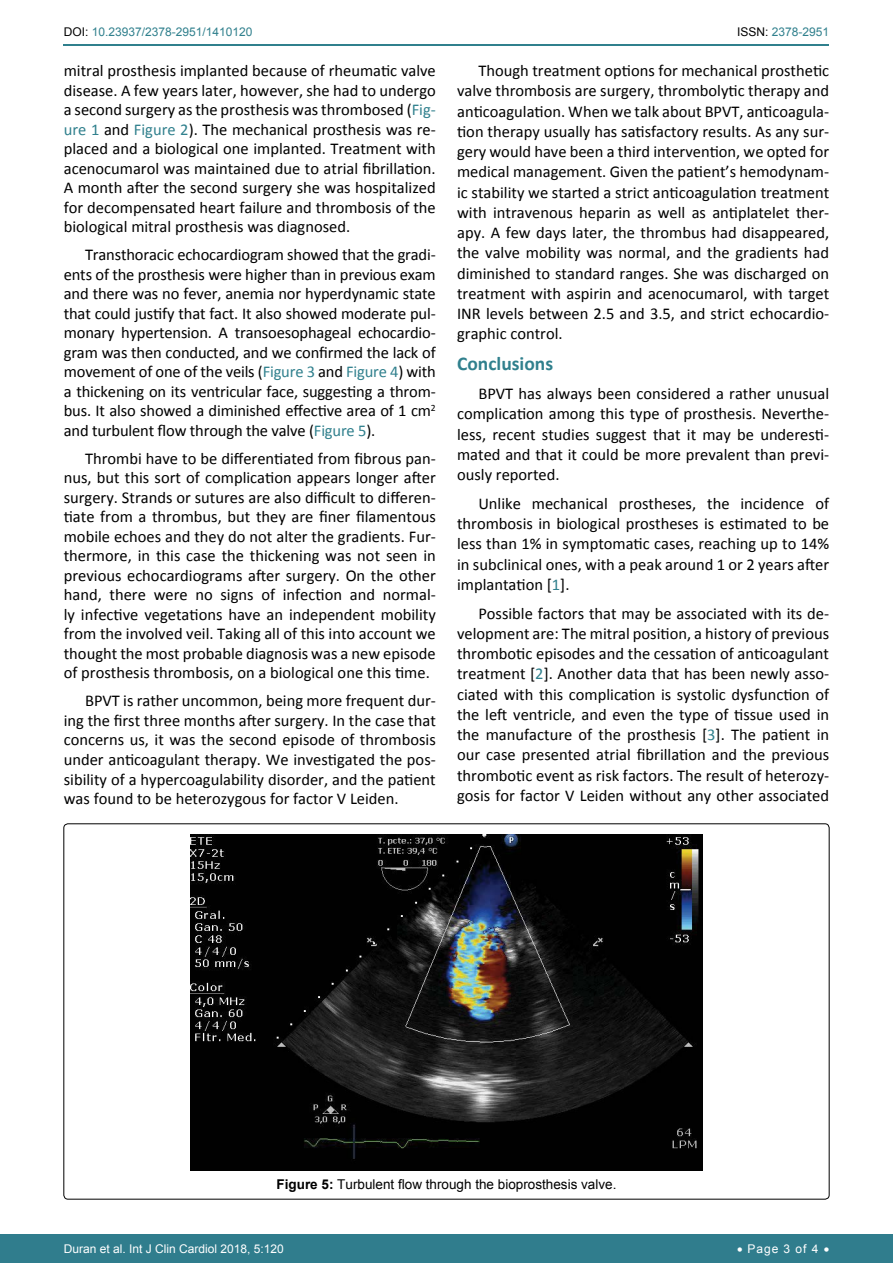
<style>
.page{position:relative;width:893px;height:1263px;background:#fff}
.page>*{position:absolute;margin:0;border:0;box-sizing:border-box;transform-origin:0 0}
.t1{font:700 19.5px "Calibri";color:#30808d}
.t2{font:16.5px/20.2px "Calibri";color:#000;text-align:justify}
.t3{font:13.5px "Arial";color:#000}
.t4{font:12px "Arial";color:#fff}
.t5{font:12px "Arial";color:#30808d}
.s1{color:#000}
.s2{color:#30808d}
.s3{font-weight:700}
</style>
<div class="page">
<hr style="left:64px;top:44px;width:765px;height:2px;background:#30808d">
<div style="left:0;top:1234px;width:893px;height:29px;background:#307d8d"></div>
<img style="left:190px;top:834px;width:513px;height:336px">
<p class="t5" style="left:64px;top:24px;width:190px"><span class="s1">DOI:</span> 10.23937/2378-2951/1410120</p>
<p class="t5" style="left:737px;top:24px;width:94px"><span class="s1">ISSN:</span> 2378-2951</p>
<p class="t2" style="left:64px;top:61px;width:374px;line-height:19.5px">mitral prosthesis implanted because of rheumatic valve disease. A few years later, however, she had to undergo a second surgery as the prosthesis was thrombosed (<span class="s2">Fig&shy;ure 1</span> and <span class="s2">Figure 2</span>). The mechanical prosthesis was re&shy;placed and a biological one implanted. Treatment with acenocumarol was maintained due to atrial fibrillation.<br>A month after the second surgery she was hospitalized for decompensated heart failure and thrombosis of the biological mitral prosthesis was diagnosed.</p>
<p class="t2" style="left:64px;top:245px;width:374px;line-height:19.5px;text-indent:21px">Transthoracic echocardiogram showed that the gradi&shy;ents of the prosthesis were higher than in previous exam and there was no fever, anemia nor hyperdynamic state that could justify that fact. It also showed moderate pul&shy;monary hypertension. A transoesophageal echocardio&shy;gram was then conducted, and we confirmed the lack of movement of one of the veils (<span class="s2">Figure 3</span> and <span class="s2">Figure 4</span>) with a thickening on its ventricular face, suggesting a throm&shy;bus. It also showed a diminished effective area of 1 cm<sup>2 </sup>and turbulent flow through the valve (<span class="s2">Figure 5</span>).</p>
<p class="t2" style="left:64px;top:448px;width:374px;line-height:19.5px;text-indent:21px">Thrombi have to be differentiated from fibrous pan&shy;nus, but this sort of complication appears longer after surgery. Strands or sutures are also difficult to differen&shy;tiate from a thrombus, but they are finer filamentous mobile echoes and they do not alter the gradients. Fur&shy;thermore, in this case the thickening was not seen in previous echocardiograms after surgery. On the other hand, there were no signs of infection and normal&shy;ly infective vegetations have an independent mobility from the involved veil. Taking all of this into account we thought the most probable diagnosis was a new episode of prosthesis thrombosis, on a biological one this time.</p>
<p class="t2" style="left:64px;top:691px;width:374px;line-height:19.6px;text-indent:21px">BPVT is rather uncommon, being more frequent dur&shy;ing the first three months after surgery. In the case that concerns us, it was the second episode of thrombosis under anticoagulant therapy. We investigated the pos&shy;sibility of a hypercoagulability disorder, and the patient was found to be heterozygous for factor V Leiden.</p>
<p class="t2" style="left:457px;top:61px;width:374px;text-indent:21px">Though treatment options for mechanical prosthetic valve thrombosis are surgery, thrombolytic therapy and anticoagulation. When we talk about BPVT, anticoagula&shy;tion therapy usually has satisfactory results. As any sur&shy;gery would have been a third intervention, we opted for medical management. Given the patient’s hemodynam&shy;ic stability we started a strict anticoagulation treatment with intravenous heparin as well as antiplatelet ther&shy;apy. A few days later, the thrombus had disappeared, the valve mobility was normal, and the gradients had diminished to standard ranges. She was discharged on treatment with aspirin and acenocumarol, with target INR levels between 2.5 and 3.5, and strict echocardio&shy;graphic control.</p>
<p class="t1" style="left:457px;top:352px;width:98px">Conclusions</p>
<p class="t2" style="left:457px;top:384px;width:374px;text-indent:21px">BPVT has always been considered a rather unusual complication among this type of prosthesis. Neverthe&shy;less, recent studies suggest that it may be underesti&shy;mated and that it could be more prevalent than previ&shy;ously reported.</p>
<p class="t2" style="left:457px;top:493px;width:374px;text-indent:21px">Unlike mechanical prostheses, the incidence of thrombosis in biological prostheses is estimated to be less than 1% in symptomatic cases, reaching up to 14% in subclinical ones, with a peak around 1 or 2 years after implantation [<span class="s2">1</span>].</p>
<p class="t2" style="left:457px;top:603px;width:374px;text-indent:21px">Possible factors that may be associated with its de&shy;velopment are: The mitral position, a history of previous thrombotic episodes and the cessation of anticoagulant treatment [<span class="s2">2</span>]. Another data that has been newly asso&shy;ciated with this complication is systolic dysfunction of the left ventricle, and even the type of tissue used in the manufacture of the prosthesis [<span class="s2">3</span>]. The patient in our case presented atrial fibrillation and the previous thrombotic event as risk factors. The result of heterozy&shy;gosis for factor V Leiden without any other associated</p>
<p class="t3" style="left:277px;top:1175px;width:341px"><span class="s3">Figure 5:</span> Turbulent flow through the bioprosthesis valve.</p>
<p class="t4" style="left:64px;top:1241px;width:222px">Duran et al. Int J Clin Cardiol 2018, 5:120</p>
<p class="t4" style="left:737px;top:1241px;width:94px">• Page 3 of 4 •</p>
</div>
